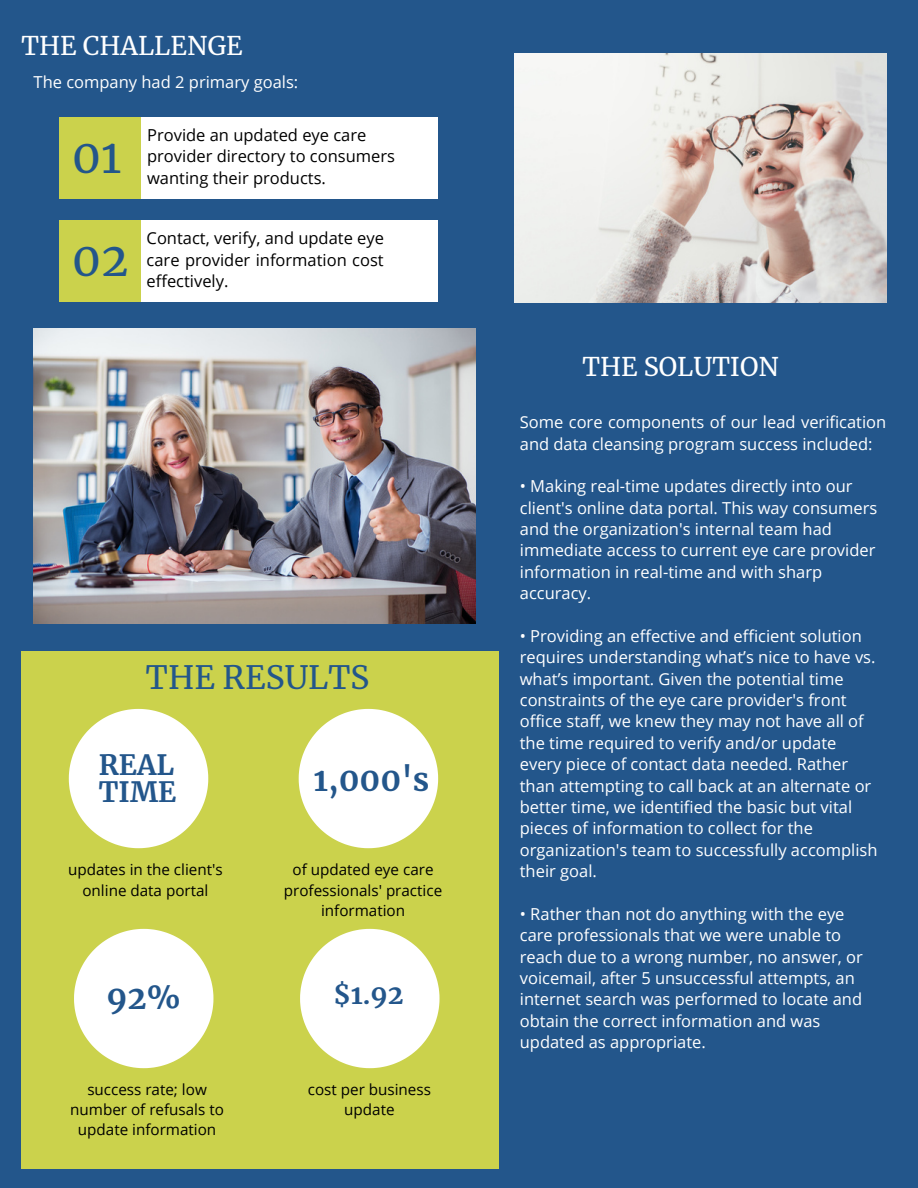
<style>
.page{position:relative;width:918px;height:1188px;background:#23568b}
.page>*{position:absolute;margin:0;border:0;box-sizing:border-box;transform-origin:0 0}
.t1{font:45.75px "Merriweather";color:#23568b}
.t2{font:700 31.8px "Merriweather";color:#23568b}
.t3{font:31.8px "Merriweather";color:#23568b}
.t4{font:700 27.75px/27px "Merriweather";color:#23568b}
.t5{font:700 26.25px "Merriweather";color:#23568b}
.t6{font:25.5px "Merriweather";color:#fff}
.t7{font:16.5px/21.3px "Open Sans";color:#fff}
.t8{font:16.5px/21.3px "Open Sans";color:#000;text-align:justify}
.t9{font:15.15px/20.2px "Open Sans";color:#000;text-align:center}
</style>
<div class="page">
<div style="left:59px;top:117px;width:82px;height:82px;background:#cbd24c"></div>
<div style="left:141px;top:117px;width:297px;height:82px;background:#fff"></div>
<div style="left:59px;top:221px;width:82px;height:81px;background:#cbd24c"></div>
<div style="left:141px;top:221px;width:297px;height:81px;background:#fff"></div>
<img style="left:514px;top:54px;width:373px;height:249px">
<img style="left:34px;top:329px;width:442px;height:294px">
<div style="left:21px;top:651px;width:478px;height:518px;background:#cbd24c"></div>
<svg style="left:74px;top:929px;width:139px;height:139px"></svg>
<svg style="left:299px;top:709px;width:139px;height:139px"></svg>
<svg style="left:69px;top:709px;width:139px;height:139px"></svg>
<svg style="left:300px;top:929px;width:140px;height:139px"></svg>
<h3 class="t6" style="left:21px;top:30px;width:223px">THE CHALLENGE</h3>
<p class="t7" style="left:34px;top:71px;width:266px">The company had 2 primary goals:</p>
<h1 class="t1" style="left:72px;top:128px;width:51px">01</h1>
<h1 class="t1" style="left:72px;top:230px;width:58px">02</h1>
<p class="t8" style="left:147px;top:124px;width:249px;text-align:left">Provide an updated eye care provider directory to consumers wanting their products.</p>
<p class="t8" style="left:147px;top:227px;width:239px">Contact, verify, and update eye care provider information cost effectively.</p>
<h2 class="t3" style="left:146px;top:658px;width:225px">THE RESULTS</h2>
<h3 class="t4" style="left:99px;top:752px;width:79px">REAL<br>TIME</h3>
<p class="t9" style="left:68px;top:859px;width:156px">updates in the client's online data portal</p>
<h2 class="t2" style="left:107px;top:978px;width:76px">92%</h2>
<h2 class="t2" style="left:314px;top:759px;width:117px">1,000's</h2>
<p class="t9" style="left:284px;top:859px;width:160px">of updated eye care professionals' practice information</p>
<h3 class="t5" style="left:334px;top:978px;width:72px">$1.92</h3>
<p class="t9" style="left:70px;top:1079px;width:155px">success rate; low number of refusals to update information</p>
<p class="t9" style="left:308px;top:1079px;width:125px">cost per business update</p>
<h3 class="t6" style="left:582px;top:351px;width:198px">THE SOLUTION</h3>
<p class="t7" style="left:520px;top:411px;width:368px">Some core components of our lead verification and data cleansing program success included:</p>
<p class="t7" style="left:520px;top:475px;width:359px">• Making real-time updates directly into our client's online data portal. This way consumers and the organization's internal team had immediate access to current eye care provider information in real-time and with sharp accuracy.</p>
<p class="t7" style="left:520px;top:625px;width:359px">• Providing an effective and efficient solution requires understanding what’s nice to have vs. what’s important. Given the potential time constraints of the eye care provider's front office staff, we knew they may not have all of the time required to verify and/or update every piece of contact data needed. Rather than attempting to call back at an alternate or better time, we identified the basic but vital pieces of information to collect for the organization's team to successfully accomplish their goal.</p>
<p class="t7" style="left:520px;top:903px;width:344px">• Rather than not do anything with the eye care professionals that we were unable to reach due to a wrong number, no answer, or voicemail, after 5 unsuccessful attempts, an internet search was performed to locate and obtain the correct information and was updated as appropriate.</p>
</div>
